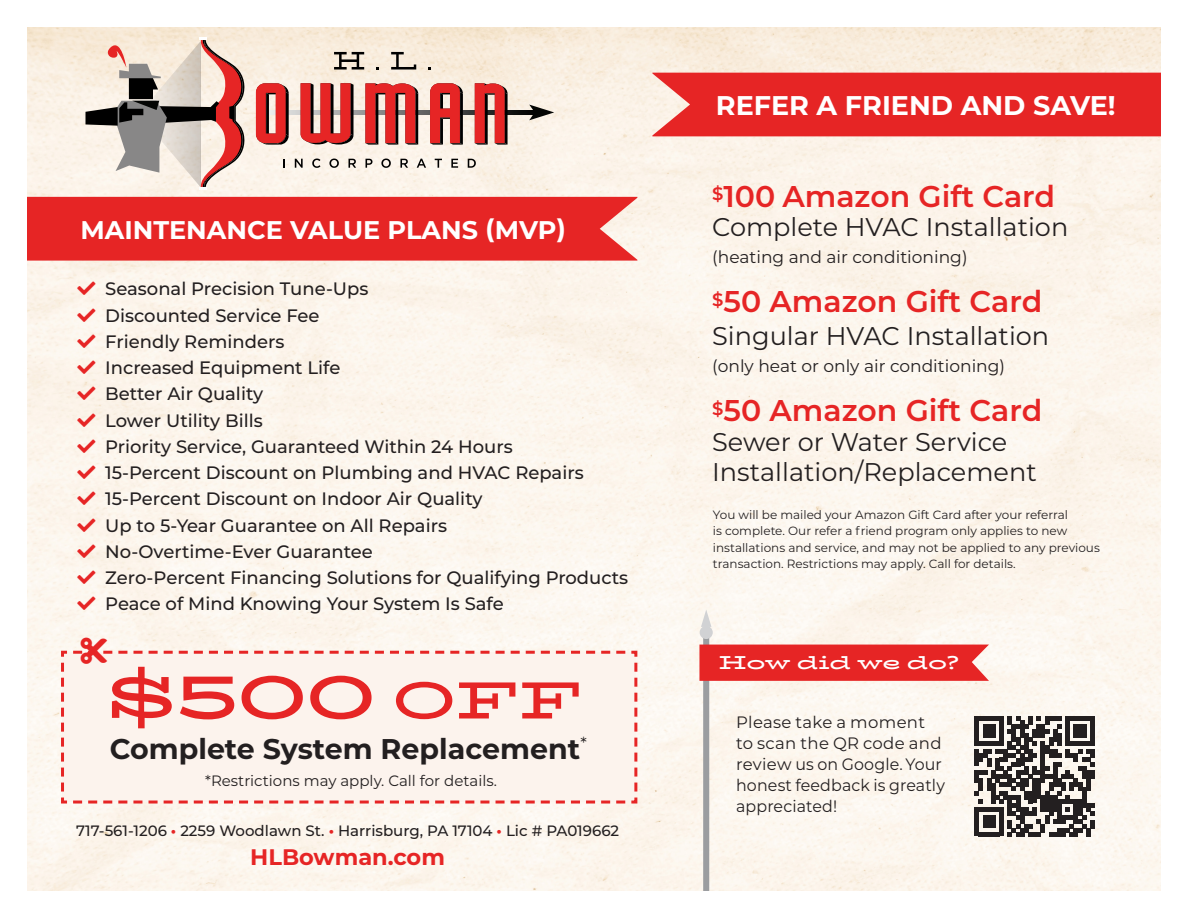
<style>
.page{position:relative;width:1188px;height:918px;background:#fff}
.page>*{position:absolute;margin:0;border:0;box-sizing:border-box;transform-origin:0 0}
.t1{font:700 67.5px "Bio Rhyme Expanded";color:#e62525}
.t2{font:600 30px "Montserrat";color:#e62525}
.t3{font:700 28.5px "Montserrat";color:#231f20}
.t4{font:700 27px "Montserrat";color:#fff}
.t5{font:25.65px/29.8px "Montserrat";color:#231f20}
.t6{font:700 25.5px "Montserrat";color:#fff}
.t7{font:700 22.5px "Montserrat";color:#e62525}
.t8{font:700 18.75px "Bio Rhyme Expanded";letter-spacing:-.015em;color:#fff}
.t9{font:500 18px/26.2px "Montserrat";color:#231f20}
.t10{font:17.1px "Montserrat";color:#231f20}
.t11{font:16.5px/21px "Montserrat";letter-spacing:.01em;color:#231f20}
.t12{font:500 15px "Montserrat";color:#231f20}
.t13{font:15px "Montserrat";color:#231f20}
.t14{font:12px/16.5px "Montserrat";color:#231f20}
.s1{font-size:52.5px}
.s2{font-weight:700;color:#e62525}
</style>
<div class="page">
<img style="left:27px;top:27px;width:1134px;height:864px">
<div style="left:27px;top:197px;width:610px;height:64px;background:#e62525"></div>
<svg style="left:283px;top:159px;width:2px;height:9px"></svg>
<svg style="left:295px;top:159px;width:8px;height:9px"></svg>
<svg style="left:312px;top:159px;width:9px;height:9px"></svg>
<svg style="left:329px;top:159px;width:10px;height:9px"></svg>
<svg style="left:349px;top:159px;width:7px;height:9px"></svg>
<svg style="left:366px;top:159px;width:6px;height:9px"></svg>
<svg style="left:381px;top:159px;width:10px;height:9px"></svg>
<svg style="left:400px;top:159px;width:8px;height:9px"></svg>
<svg style="left:417px;top:159px;width:9px;height:9px"></svg>
<svg style="left:435px;top:159px;width:7px;height:9px"></svg>
<svg style="left:451px;top:159px;width:7px;height:9px"></svg>
<svg style="left:468px;top:159px;width:8px;height:9px"></svg>
<svg style="left:334px;top:52px;width:30px;height:18px"></svg>
<svg style="left:391px;top:52px;width:25px;height:18px"></svg>
<svg style="left:256px;top:83px;width:298px;height:62px;background:#ce7973"></svg>
<svg style="left:86px;top:38px;width:160px;height:151px;background:#cab4ab"></svg>
<div style="left:60px;top:649px;width:579px;height:156px;background:#fcf3ed"></div>
<div style="left:652px;top:73px;width:509px;height:63px;background:#e62525"></div>
<div style="left:703px;top:634px;width:6px;height:257px;background:#9b9da0"></div>
<div style="left:699px;top:645px;width:290px;height:36px;background:#e62525"></div>
<div style="left:700px;top:626px;width:13px;height:13px;background:#d1d2d4;border-radius:50%"></div>
<svg style="left:701px;top:610px;width:10px;height:17px"></svg>
<svg style="left:975px;top:717px;width:120px;height:119px"></svg>
<div style="left:1090px;top:820px;width:5px;height:8px;background:#231f20"></div>
<svg style="left:78px;top:282px;width:18px;height:13px"></svg>
<svg style="left:78px;top:308px;width:18px;height:14px"></svg>
<svg style="left:78px;top:334px;width:18px;height:14px"></svg>
<svg style="left:78px;top:361px;width:18px;height:13px"></svg>
<svg style="left:78px;top:387px;width:18px;height:13px"></svg>
<svg style="left:78px;top:413px;width:18px;height:14px"></svg>
<svg style="left:78px;top:439px;width:18px;height:14px"></svg>
<svg style="left:78px;top:466px;width:18px;height:13px"></svg>
<svg style="left:78px;top:492px;width:18px;height:13px"></svg>
<svg style="left:78px;top:518px;width:18px;height:14px"></svg>
<svg style="left:78px;top:544px;width:18px;height:14px"></svg>
<svg style="left:78px;top:571px;width:18px;height:13px"></svg>
<svg style="left:78px;top:597px;width:18px;height:13px"></svg>
<svg style="left:70px;top:637px;width:555px;height:26px"></svg>
<h3 class="t6" style="left:80px;top:219px;width:487px">MAINTENANCE VALUE PLANS (MVP)</h3>
<p class="t9" style="left:105px;top:277px;width:525px">Seasonal Precision Tune-Ups<br>Discounted Service Fee<br>Friendly Reminders<br>Increased Equipment Life<br>Better Air Quality<br>Lower Utility Bills<br>Priority Service, Guaranteed Within 24 Hours<br>15-Percent Discount on Plumbing and HVAC Repairs 15-Percent Discount on Indoor Air Quality<br>Up to 5-Year Guarantee on All Repairs<br>No-Overtime-Ever Guarantee<br>Zero-Percent Financing Solutions for Qualifying Products Peace of Mind Knowing Your System Is Safe</p>
<h1 class="t1" style="left:102px;top:667px;width:481px">$500 <span class="s1">OFF</span></h1>
<h3 class="t3" style="left:110px;top:736px;width:478px">Complete System Replacement<sup>*</sup></h3>
<p class="t13" style="left:205px;top:773px;width:293px">*Restrictions may apply. Call for details.</p>
<p class="t12" style="left:76px;top:824px;width:545px">717-561-1206 <span class="s2">•</span> 2259 Woodlawn St. <span class="s2">•</span> Harrisburg, PA 17104 <span class="s2">•</span> Lic # PA019662</p>
<p class="t7" style="left:250px;top:847px;width:196px">HLBowman.com</p>
<h3 class="t4" style="left:716px;top:93px;width:401px">REFER A FRIEND AND SAVE!</h3>
<h2 class="t2" style="left:712px;top:182px;width:345px"><sup>$</sup>100 Amazon Gift Card</h2>
<h3 class="t5" style="left:712px;top:213px;width:358px">Complete HVAC Installation</h3>
<p class="t10" style="left:712px;top:249px;width:257px">(heating and air conditioning)</p>
<h2 class="t2" style="left:712px;top:288px;width:332px"><sup>$</sup>50 Amazon Gift Card</h2>
<h3 class="t5" style="left:712px;top:322px;width:339px">Singular HVAC Installation</h3>
<p class="t10" style="left:712px;top:358px;width:294px">(only heat or only air conditioning)</p>
<h2 class="t2" style="left:712px;top:396px;width:332px"><sup>$</sup>50 Amazon Gift Card</h2>
<h3 class="t5" style="left:712px;top:428px;width:326px">Sewer or Water Service<br>Installation/Replacement</h3>
<p class="t14" style="left:713px;top:507px;width:388px">You will be mailed your Amazon Gift Card after your referral<br>is complete. Our refer a friend program only applies to new installations and service, and may not be applied to any previous transaction. Restrictions may apply. Call for details.</p>
<p class="t8" style="left:719px;top:655px;width:241px">How did we do?</p>
<p class="t11" style="left:736px;top:712px;width:210px">Please take a moment to scan the QR code and review us on Google. Your honest feedback is greatly appreciated!</p>
</div>
